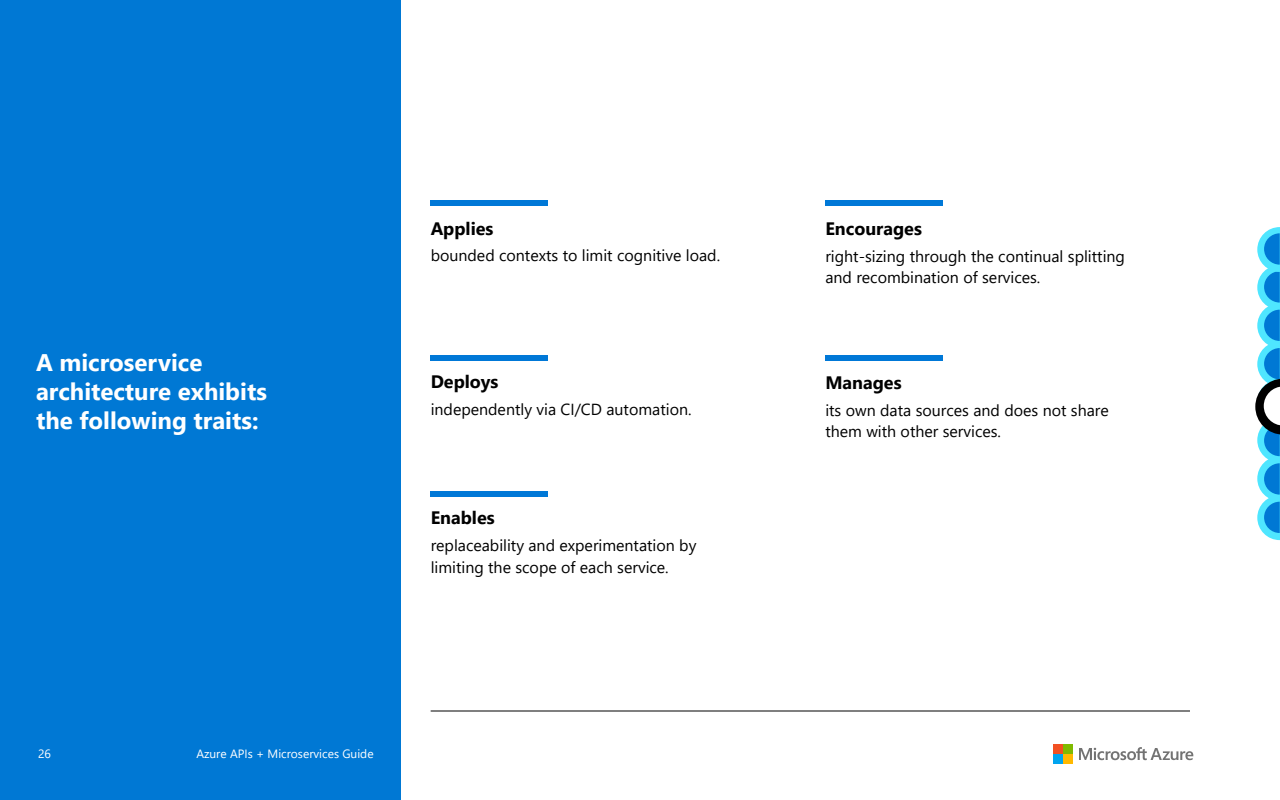
<style>
.page{position:relative;width:1280px;height:800px;background:#fff}
.page>*{position:absolute;margin:0;border:0;box-sizing:border-box;transform-origin:0 0}
.t1{font:700 24px/28.8px "Segoe UI";color:#fff}
.t2{font:700 18px "Segoe UI";color:#000}
.t3{font:16px/21px "Segoe UI";color:#000}
.t4{font:12px "Segoe UI";color:#fff}
</style>
<div class="page">
<div style="left:0;top:0;width:401px;height:800px;background:#0078d4"></div>
<svg style="left:1079px;top:747px;width:114px;height:13px"></svg>
<div style="left:1053px;top:744px;width:10px;height:10px;background:#f25022"></div>
<div style="left:1063px;top:744px;width:10px;height:10px;background:#7fba00"></div>
<div style="left:1053px;top:754px;width:10px;height:10px;background:#00a4ef"></div>
<div style="left:1063px;top:754px;width:10px;height:10px;background:#ffb900"></div>
<hr style="left:431px;top:710px;width:759px;height:2px;background:#000">
<svg style="left:1255px;top:227px;width:25px;height:313px"></svg>
<div style="left:431px;top:200px;width:117px;height:6px;background:#0078d7"></div>
<div style="left:431px;top:355px;width:117px;height:6px;background:#0078d7"></div>
<div style="left:431px;top:491px;width:117px;height:6px;background:#0078d7"></div>
<div style="left:825px;top:200px;width:118px;height:6px;background:#0078d7"></div>
<div style="left:825px;top:355px;width:118px;height:6px;background:#0078d7"></div>
<h1 class="t1" style="left:36px;top:346px;width:232px">A microservice architecture exhibits the following traits:</h1>
<p class="t2" style="left:431px;top:212px;width:64px">Applies</p>
<p class="t3" style="left:431px;top:244px;width:291px">bounded contexts to limit cognitive load.</p>
<p class="t2" style="left:431px;top:364px;width:69px">Deploys</p>
<p class="t3" style="left:431px;top:397px;width:262px">independently via CI/CD automation.</p>
<p class="t2" style="left:431px;top:501px;width:66px">Enables</p>
<p class="t3" style="left:431px;top:533px;width:267px;line-height:22px">replaceability and experimentation by limiting the scope of each service.</p>
<p class="t4" style="left:38px;top:743px;width:14px">26</p>
<p class="t4" style="left:196px;top:743px;width:179px">Azure APIs + Microservices Guide</p>
<p class="t2" style="left:825px;top:212px;width:98px">Encourages</p>
<p class="t3" style="left:825px;top:245px;width:301px">right-sizing through the continual splitting and recombination of services.</p>
<p class="t2" style="left:825px;top:365px;width:78px">Manages</p>
<p class="t3" style="left:825px;top:398px;width:285px">its own data sources and does not share them with other services.</p>
</div>
